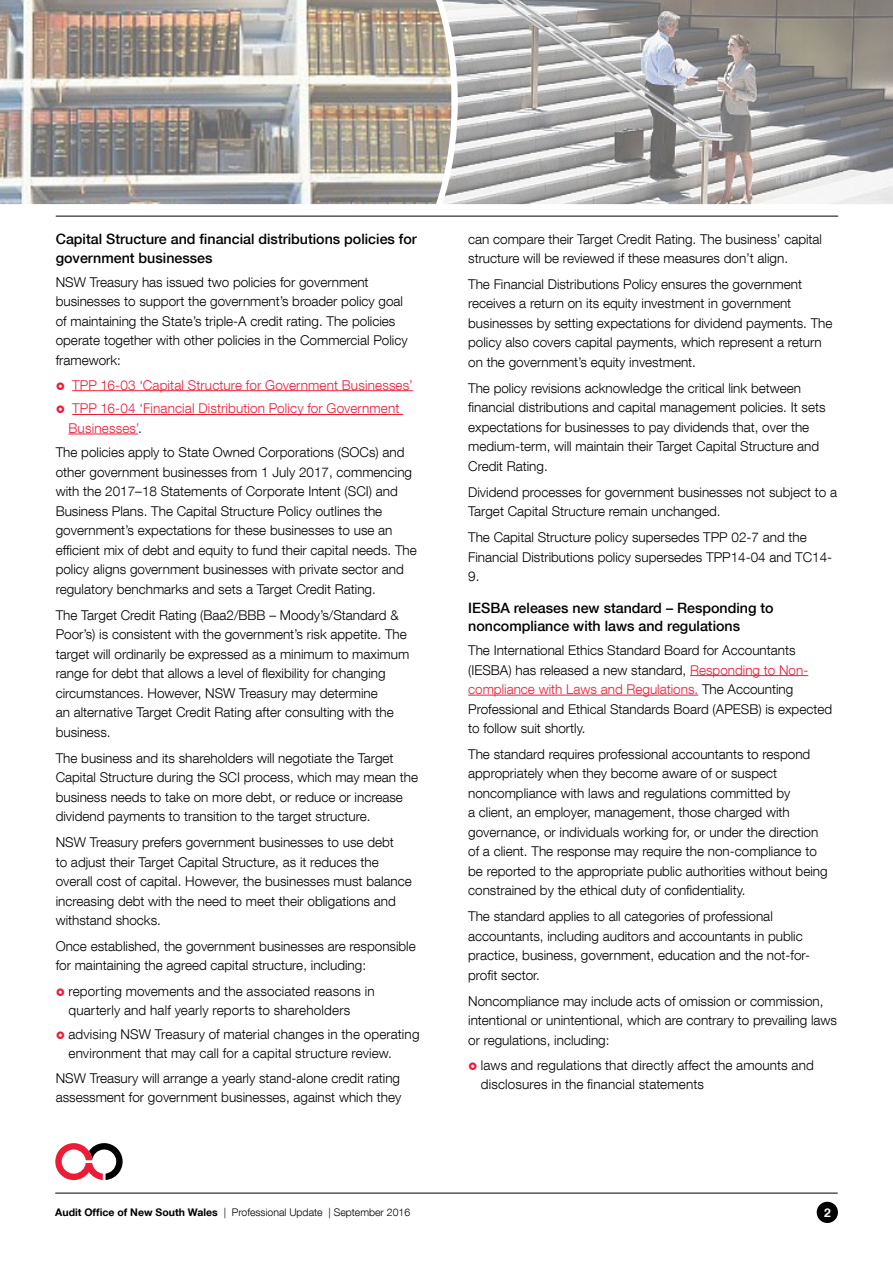
<style>
.page{position:relative;width:893px;height:1263px;background:#fff}
.page>*{position:absolute;margin:0;border:0;box-sizing:border-box;transform-origin:0 0}
.t1{font:500 14.25px/18.8px "Helvetica Neue LT Com";color:#000}
.t2{font:300 13.5px/19.5px "Helvetica Neue LT Com";color:#000}
.t3{font:300 13.5px/23.7px "Helvetica Neue LT Com";letter-spacing:.01em;color:#ed1b35}
.t4{font:700 12px "Helvetica Neue LT Com";color:#fff}
.t5{font:300 10.5px "Helvetica Neue LT Com";color:#000}
.s1{color:#ed1b35}
.s2{font-weight:700}
</style>
<div class="page">
<hr style="left:55px;top:1193px;width:783px;height:1px;background:#000">
<div style="left:817px;top:1202px;width:21px;height:21px;background:#000;border-radius:50%"></div>
<svg style="left:55px;top:1143px;width:68px;height:37px"></svg>
<img style="left:451px;top:0;width:442px;height:204px">
<img style="left:0;top:0;width:451px;height:204px">
<hr style="left:56px;top:216px;width:782px;height:1px;background:#000">
<hr style="left:72px;top:390px;width:341px;height:1px;background:#ed1b35">
<hr style="left:72px;top:414px;width:331px;height:1px;background:#ed1b35">
<hr style="left:68px;top:434px;width:70px;height:1px;background:#ed1b35">
<hr style="left:690px;top:675px;width:118px;height:1px;background:#ed1b35">
<hr style="left:468px;top:695px;width:230px;height:1px;background:#ed1b35">
<p class="t1" style="left:56px;top:229px;width:363px">Capital Structure and financial distributions policies for government businesses</p>
<p class="t2" style="left:56px;top:272px;width:353px">NSW Treasury has issued two policies for government businesses to support the government’s broader policy goal of maintaining the State’s triple-A credit rating. The policies operate together with other policies in the Commercial Policy framework:</p>
<p class="t3" style="left:72px;top:373px;width:342px">TPP 16-03 ‘Capital Structure for Government Businesses’<br>TPP 16-04 ‘Financial Distribution Policy for Government</p>
<p class="t2" style="left:56px;top:416px;width:350px;line-height:24.5px;text-indent:13px"><span class="s1">Businesses’</span>.<br>The policies apply to State Owned Corporations (SOCs) and</p>
<p class="t2" style="left:56px;top:462px;width:363px">other government businesses from 1 July 2017, commencing with the 2017–18 Statements of Corporate Intent (SCI) and Business Plans. The Capital Structure Policy outlines the government’s expectations for these businesses to use an efficient mix of debt and equity to fund their capital needs. The policy aligns government businesses with private sector and regulatory benchmarks and sets a Target Credit Rating.</p>
<p class="t2" style="left:56px;top:605px;width:355px">The Target Credit Rating (Baa2/BBB – Moody’s/Standard &amp; Poor’s) is consistent with the government’s risk appetite. The target will ordinarily be expressed as a minimum to maximum range for debt that allows a level of flexibility for changing circumstances. However, NSW Treasury may determine<br>an alternative Target Credit Rating after consulting with the business.</p>
<p class="t2" style="left:56px;top:748px;width:364px">The business and its shareholders will negotiate the Target Capital Structure during the SCI process, which may mean the business needs to take on more debt, or reduce or increase dividend payments to transition to the target structure.</p>
<p class="t2" style="left:56px;top:832px;width:358px">NSW Treasury prefers government businesses to use debt<br>to adjust their Target Capital Structure, as it reduces the overall cost of capital. However, the businesses must balance increasing debt with the need to meet their obligations and withstand shocks.</p>
<p class="t2" style="left:56px;top:936px;width:362px">Once established, the government businesses are responsible for maintaining the agreed capital structure, including:</p>
<p class="t2" style="left:68px;top:981px;width:308px">reporting movements and the associated reasons in quarterly and half yearly reports to shareholders</p>
<p class="t2" style="left:68px;top:1024px;width:352px">advising NSW Treasury of material changes in the operating environment that may call for a capital structure review.</p>
<p class="t2" style="left:56px;top:1068px;width:347px">NSW Treasury will arrange a yearly stand-alone credit rating assessment for government businesses, against which they</p>
<p class="t2" style="left:468px;top:229px;width:355px">can compare their Target Credit Rating. The business’ capital structure will be reviewed if these measures don’t align.</p>
<p class="t2" style="left:468px;top:274px;width:366px">The Financial Distributions Policy ensures the government receives a return on its equity investment in government businesses by setting expectations for dividend payments. The policy also covers capital payments, which represent a return on the government’s equity investment.</p>
<p class="t2" style="left:468px;top:378px;width:359px">The policy revisions acknowledge the critical link between financial distributions and capital management policies. It sets expectations for businesses to pay dividends that, over the medium-term, will maintain their Target Capital Structure and Credit Rating.</p>
<p class="t2" style="left:468px;top:482px;width:370px">Dividend processes for government businesses not subject to a<br>Target Capital Structure remain unchanged.</p>
<p class="t2" style="left:468px;top:527px;width:366px">The Capital Structure policy supersedes TPP 02-7 and the<br>Financial Distributions policy supersedes TPP14-04 and TC14-<br>9.</p>
<p class="t1" style="left:468px;top:598px;width:307px">IESBA releases new standard – Responding to noncompliance with laws and regulations</p>
<p class="t2" style="left:468px;top:640px;width:365px">The International Ethics Standard Board for Accountants (IESBA) has released a new standard, <span class="s1">Responding to Non&shy;compliance with Laws and Regulations.</span> The Accounting Professional and Ethical Standards Board (APESB) is expected to follow suit shortly.</p>
<p class="t2" style="left:468px;top:744px;width:361px">The standard requires professional accountants to respond appropriately when they become aware of or suspect noncompliance with laws and regulations committed by<br>a client, an employer, management, those charged with governance, or individuals working for, or under the direction of a client. The response may require the non-compliance to be reported to the appropriate public authorities without being constrained by the ethical duty of confidentiality.</p>
<p class="t2" style="left:468px;top:906px;width:343px">The standard applies to all categories of professional accountants, including auditors and accountants in public practice, business, government, education and the not-for&shy;profit sector.</p>
<p class="t2" style="left:468px;top:991px;width:370px">Noncompliance may include acts of omission or commission, intentional or unintentional, which are contrary to prevailing laws or regulations, including:</p>
<p class="t2" style="left:481px;top:1055px;width:334px">laws and regulations that directly affect the amounts and disclosures in the financial statements</p>
<p class="t5" style="left:55px;top:1206px;width:356px"><span class="s2">Audit Office of New South Wales</span> | Professional Update | September 2016</p>
<p class="t4" style="left:824px;top:1205px;width:8px">2</p>
</div>
